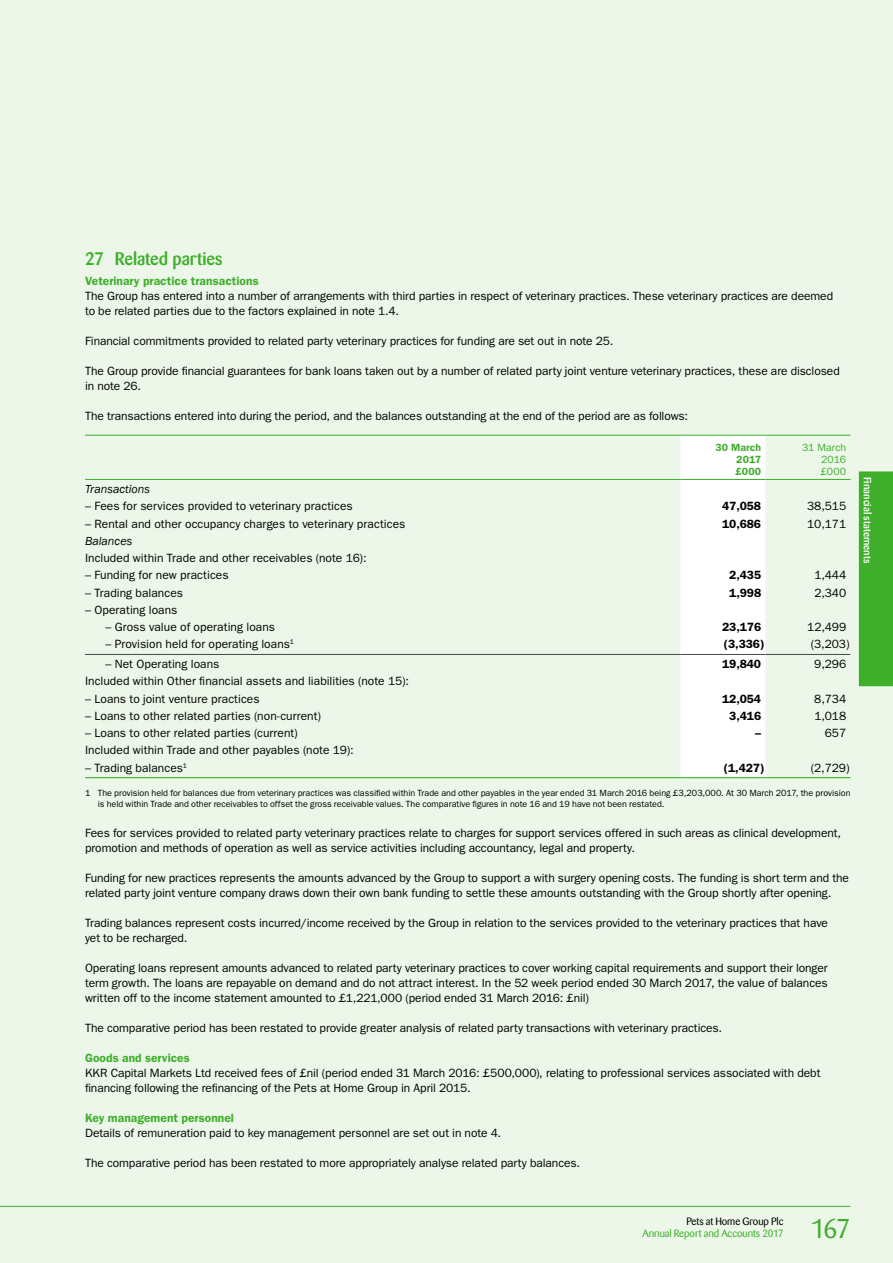
<style>
.page{position:relative;width:893px;height:1263px;background:#ecf7ea}
.page>*{position:absolute;margin:0;border:0;box-sizing:border-box;transform-origin:0 0}
.t1{font:27px "Barmeno";color:#3fae2a}
.t2{font:500 18px "Barmeno";letter-spacing:-.005em;color:#3fae2a}
.t3{font:12px/15px "ITC Franklin Gothic Std";letter-spacing:-.005em;color:#000}
.t4{font:600 12px "ITC Franklin Gothic Std";letter-spacing:.005em;color:#3fae2a}
.t5{font:600 12px "ITC Franklin Gothic Std";letter-spacing:-.01em;color:#000}
.t6{font:italic 12px "Franklin Gothic";color:#000}
.t7{font:10.5px "Barmeno";letter-spacing:-.005em;color:#3fae2a}
.t8{font:500 10.5px "Barmeno";color:#fff}
.t9{font:10.5px "Barmeno";letter-spacing:-.005em;color:#000}
.t10{font:600 10.5px/12px "ITC Franklin Gothic Std";letter-spacing:.01em;color:#3fae2a;text-align:justify}
.t11{font:10.5px/12px "ITC Franklin Gothic Std";letter-spacing:.01em;color:#3fae2a;text-align:justify}
.t12{font:9px/10.5px "ITC Franklin Gothic Std";color:#000}
</style>
<div class="page">
<div style="left:680px;top:436px;width:85px;height:341px;background:#fff"></div>
<hr style="left:85px;top:435px;width:595px;height:1px;background:#3fae2a">
<hr style="left:680px;top:435px;width:85px;height:1px;background:#3fae2a">
<hr style="left:765px;top:435px;width:85px;height:1px;background:#3fae2a">
<hr style="left:85px;top:479px;width:595px;height:1px;background:#3fae2a">
<hr style="left:680px;top:479px;width:85px;height:1px;background:#3fae2a">
<hr style="left:765px;top:479px;width:85px;height:1px;background:#3fae2a">
<hr style="left:85px;top:654px;width:595px;height:1px;background:#4a4a49">
<hr style="left:680px;top:654px;width:85px;height:1px;background:#4a4a49">
<hr style="left:765px;top:654px;width:85px;height:1px;background:#4a4a49">
<hr style="left:85px;top:777px;width:595px;height:1px;background:#3fae2a">
<hr style="left:680px;top:777px;width:85px;height:1px;background:#3fae2a">
<hr style="left:765px;top:777px;width:85px;height:1px;background:#3fae2a">
<hr style="left:0;top:1206px;width:850px;height:1px;background:#3fae2a">
<div style="left:859px;top:472px;width:34px;height:214px;background:#3fae2a"></div>
<h2 class="t2" style="left:85px;top:248px;width:139px">27 Related parties</h2>
<p class="t4" style="left:85px;top:274px;width:175px">Veterinary practice transactions</p>
<p class="t3" style="left:85px;top:288px;width:750px">The Group has entered into a number of arrangements with third parties in respect of veterinary practices. These veterinary practices are deemed to be related parties due to the factors explained in note 1.4.</p>
<p class="t3" style="left:85px;top:333px;width:530px">Financial commitments provided to related party veterinary practices for funding are set out in note 25.</p>
<p class="t3" style="left:85px;top:363px;width:756px">The Group provide financial guarantees for bank loans taken out by a number of related party joint venture veterinary practices, these are disclosed in note 26.</p>
<p class="t3" style="left:85px;top:408px;width:604px">The transactions entered into during the period, and the balances outstanding at the end of the period are as follows:</p>
<p class="t10" style="left:735px;top:442px;width:27px;text-indent:-20px">30 March 2017 £000</p>
<p class="t11" style="left:820px;top:442px;width:27px;text-indent:-18px">31 March 2016 £000</p>
<p class="t6" style="left:85px;top:482px;width:66px">Transactions</p>
<p class="t3" style="left:85px;top:499px;width:269px">– Fees for services provided to veterinary practices</p>
<p class="t5" style="left:722px;top:499px;width:40px">47,058</p>
<p class="t3" style="left:807px;top:499px;width:40px">38,515</p>
<p class="t3" style="left:85px;top:516px;width:322px">– Rental and other occupancy charges to veterinary practices</p>
<p class="t5" style="left:722px;top:516px;width:40px">10,686</p>
<p class="t3" style="left:807px;top:516px;width:40px">10,171</p>
<p class="t6" style="left:85px;top:533px;width:49px">Balances</p>
<p class="t3" style="left:85px;top:551px;width:283px">Included within Trade and other receivables (note 16):</p>
<p class="t3" style="left:85px;top:568px;width:145px">– Funding for new practices</p>
<p class="t5" style="left:729px;top:568px;width:33px">2,435</p>
<p class="t3" style="left:814px;top:568px;width:33px">1,444</p>
<p class="t3" style="left:85px;top:585px;width:100px">– Trading balances</p>
<p class="t5" style="left:729px;top:585px;width:33px">1,998</p>
<p class="t3" style="left:814px;top:585px;width:33px">2,340</p>
<p class="t3" style="left:85px;top:602px;width:94px">– Operating loans</p>
<p class="t3" style="left:105px;top:620px;width:171px">– Gross value of operating loans</p>
<p class="t5" style="left:722px;top:620px;width:40px">23,176</p>
<p class="t3" style="left:807px;top:620px;width:40px">12,499</p>
<p class="t3" style="left:105px;top:637px;width:190px">– Provision held for operating loans<sup>1</sup></p>
<p class="t5" style="left:724px;top:637px;width:42px">(3,336)</p>
<p class="t3" style="left:811px;top:637px;width:40px">(3,203)</p>
<p class="t3" style="left:105px;top:657px;width:116px">– Net Operating loans</p>
<p class="t5" style="left:722px;top:657px;width:40px">19,840</p>
<p class="t3" style="left:814px;top:657px;width:33px">9,296</p>
<p class="t3" style="left:85px;top:674px;width:326px">Included within Other financial assets and liabilities (note 15):</p>
<p class="t3" style="left:85px;top:691px;width:176px">– Loans to joint venture practices</p>
<p class="t5" style="left:722px;top:691px;width:40px">12,054</p>
<p class="t3" style="left:814px;top:691px;width:33px">8,734</p>
<p class="t3" style="left:85px;top:708px;width:237px">– Loans to other related parties (non-current)</p>
<p class="t5" style="left:729px;top:709px;width:33px">3,416</p>
<p class="t3" style="left:814px;top:708px;width:33px">1,018</p>
<p class="t3" style="left:85px;top:726px;width:214px">– Loans to other related parties (current)</p>
<p class="t5" style="left:755px;top:726px;width:7px">–</p>
<p class="t3" style="left:825px;top:726px;width:23px">657</p>
<p class="t3" style="left:85px;top:743px;width:270px">Included within Trade and other payables (note 19):</p>
<p class="t3" style="left:85px;top:760px;width:104px">– Trading balances<sup>1</sup></p>
<p class="t5" style="left:724px;top:760px;width:42px">(1,427)</p>
<p class="t3" style="left:811px;top:760px;width:40px">(2,729)</p>
<p class="t12" style="left:98px;top:788px;width:754px;text-indent:-13px">1 The provision held for balances due from veterinary practices was classified within Trade and other payables in the year ended 31 March 2016 being £3,203,000. At 30 March 2017, the provision is held within Trade and other receivables to offset the gross receivable values. The comparative figures in note 16 and 19 have not been restated.</p>
<p class="t3" style="left:85px;top:825px;width:758px">Fees for services provided to related party veterinary practices relate to charges for support services offered in such areas as clinical development, promotion and methods of operation as well as service activities including accountancy, legal and property.</p>
<p class="t3" style="left:85px;top:870px;width:765px">Funding for new practices represents the amounts advanced by the Group to support a with surgery opening costs. The funding is short term and the related party joint venture company draws down their own bank funding to settle these amounts outstanding with the Group shortly after opening.</p>
<p class="t3" style="left:85px;top:915px;width:744px">Trading balances represent costs incurred/income received by the Group in relation to the services provided to the veterinary practices that have yet to be recharged.</p>
<p class="t3" style="left:85px;top:960px;width:744px;text-align:justify">Operating loans represent amounts advanced to related party veterinary practices to cover working capital requirements and support their longer term growth. The loans are repayable on demand and do not attract interest. In the 52 week period ended 30 March 2017, the value of balances written off to the income statement amounted to £1,221,000 (period ended 31 March 2016: £nil)</p>
<p class="t3" style="left:85px;top:1020px;width:639px">The comparative period has been restated to provide greater analysis of related party transactions with veterinary practices.</p>
<p class="t4" style="left:85px;top:1050px;width:106px">Goods and services</p>
<p class="t3" style="left:85px;top:1065px;width:737px">KKR Capital Markets Ltd received fees of £nil (period ended 31 March 2016: £500,000), relating to professional services associated with debt financing following the refinancing of the Pets at Home Group in April 2015.</p>
<p class="t4" style="left:85px;top:1110px;width:150px">Key management personnel</p>
<p class="t3" style="left:85px;top:1125px;width:418px">Details of remuneration paid to key management personnel are set out in note 4.</p>
<p class="t3" style="left:85px;top:1155px;width:497px">The comparative period has been restated to more appropriately analyse related party balances.</p>
<p class="t8" style="left:874px;top:477px;width:88px;rotate:90deg">Financial statements</p>
<p class="t9" style="left:686px;top:1216px;width:99px">Pets at Home Group Plc</p>
<p class="t7" style="left:642px;top:1228px;width:142px">Annual Report and Accounts 2017</p>
<h1 class="t1" style="left:811px;top:1213px;width:41px">167</h1>
</div>
